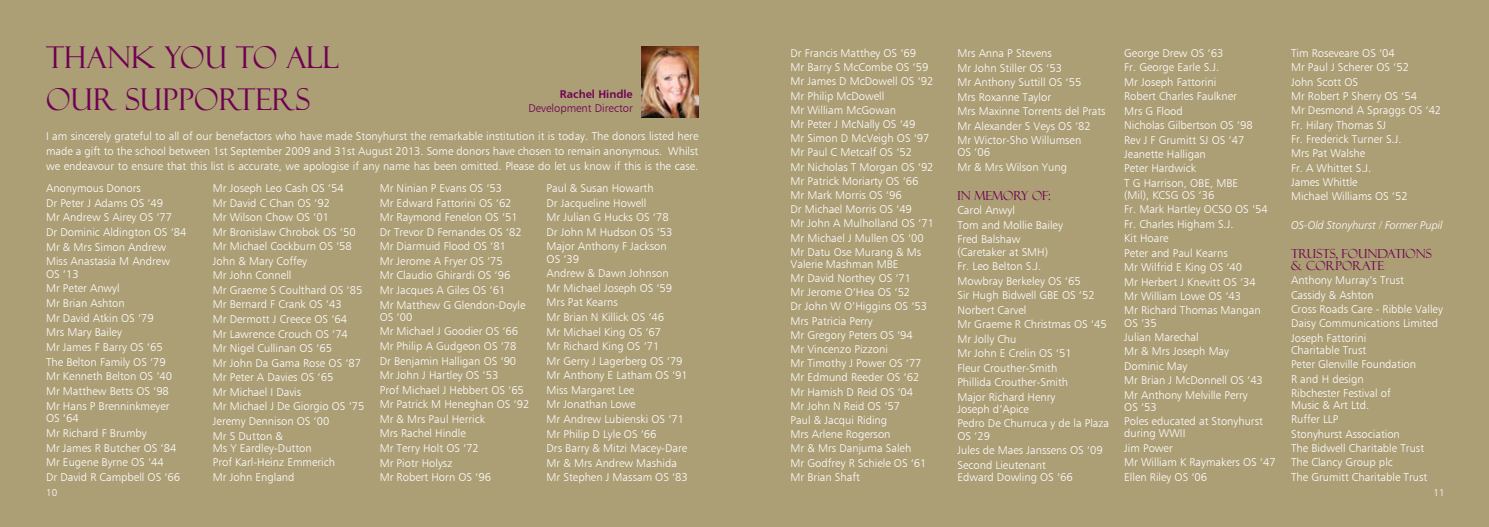
<style>
.page{position:relative;width:1489px;height:527px;background:#fff}
.page>*{position:absolute;margin:0;border:0;box-sizing:border-box;transform-origin:0 0}
.t1{font:30px/42.5px "Felix Titling";color:#700052}
.t2{font:12.5px/12px "Felix Titling";color:#700052}
.t3{font:11.25px/14.5px "Humanist 777 BT Light B";color:#fff}
.t4{font:11.25px "Humanist 777 BT Light Italic B";color:#fff;scale:.96 1}
.t5{font:11.25px "Humanist 777 BT Light B";color:#700052}
.t6{font:11.25px "Humanist 777 BT Bold B";color:#700052}
.t7{font:10px "Humanist 777 BT Light B";color:#fff}
</style>
<div class="page">
<div style="left:0;top:0;width:1488px;height:526px;background:#ac9e75"></div>
<img style="left:641px;top:46px;width:57px;height:71px">
<h1 class="t1" style="left:46px;top:36px;width:295px">THANK YOU TO ALL<br>OUR SUPPORTERS</h1>
<p class="t3" style="left:46px;top:129px;width:654px;line-height:15px;text-align:justify">I am sincerely grateful to all of our benefactors who have made Stonyhurst the remarkable institution it is today. The donors listed here made a gift to the school between 1st September 2009 and 31st August 2013. Some donors have chosen to remain anonymous. Whilst we endeavour to ensure that this list is accurate, we apologise if any name has been omitted. Please do let us know if this is the case.</p>
<p class="t6" style="left:560px;top:87px;width:74px">Rachel Hindle</p>
<p class="t5" style="left:528px;top:101px;width:106px">Development Director</p>
<p class="t3" style="left:46px;top:180px;width:142px">Anonymous Donors<br>Dr Peter J Adams OS ‘49<br>Mr Andrew S Airey OS ‘77<br>Dr Dominic Aldington OS ‘84<br>Mr &amp; Mrs Simon Andrew<br>Miss Anastasia M Andrew</p>
<p class="t3" style="left:46px;top:266px;width:127px">OS ‘13<br>Mr Peter Anwyl<br>Mr Brian Ashton<br>Mr David Atkin OS ‘79<br>Mrs Mary Bailey<br>Mr James F Barry OS ‘65<br>The Belton Family OS ‘79<br>Mr Kenneth Belton OS ‘40<br>Mr Matthew Betts OS ‘98<br>Mr Hans P Brenninkmeyer</p>
<p class="t3" style="left:46px;top:410px;width:136px">OS ‘64<br>Mr Richard F Brumby<br>Mr James R Butcher OS ‘84<br>Mr Eugene Byrne OS ‘44<br>Dr David R Campbell OS ‘66</p>
<p class="t7" style="left:46px;top:486px;width:13px">10</p>
<p class="t3" style="left:213px;top:180px;width:153px">Mr Joseph Leo Cash OS ‘54<br>Mr David C Chan OS ‘92<br>Mr Wilson Chow OS ‘01<br>Mr Bronislaw Chrobok OS ‘50<br>Mr Michael Cockburn OS ‘58<br>John &amp; Mary Coffey<br>Mr John Connell<br>Mr Graeme S Coulthard OS ‘85<br>Mr Bernard F Crank OS ‘43<br>Mr Dermott J Creece OS ‘64<br>Mr Lawrence Crouch OS ‘74<br>Mr N igel Cullinan OS ‘65<br>Mr John Da Gama Rose OS ‘87<br>Mr Peter A Davies OS ‘65<br>Mr Michael I Davis<br>Mr Michael J De Giorgio OS ‘75<br>Jeremy Dennison OS ‘00<br>Mr S Dutton &amp;</p>
<p class="t3" style="left:213px;top:440px;width:124px">Ms Y Eardley-Dutton<br>Prof Karl-Heinz Emmerich<br>Mr John England</p>
<p class="t3" style="left:380px;top:180px;width:147px">Mr Ninian P Evans OS ‘53<br>Mr Edward Fattorini OS ‘62<br>Mr Raymond Fenelon OS ’51<br>Dr Trevor D Fernandes OS ‘82<br>Mr Diarmuid Flood OS ‘81<br>Mr Jerome A Fryer OS ‘75<br>Mr Claudio Ghirardi OS ‘96<br>Mr Jacques A Giles OS ‘61<br>Mr Matthew G Glendon-Doyle</p>
<p class="t3" style="left:380px;top:309px;width:151px">OS ‘00<br>Mr Michael J Goodier OS ‘66<br>Mr Philip A Gudgeon OS ‘78<br>Dr Benjamin Halligan OS ‘90<br>Mr John J Hartley OS ‘53<br>Prof Michael J Hebbert OS ‘65<br>Mr Patrick M Heneghan OS ‘92<br>Mr &amp; Mrs Paul Herrick<br>Mrs Rachel Hindle<br>Mr Terry Holt OS ‘72<br>Mr Piotr H olysz<br>Mr Robert Horn OS ‘96</p>
<p class="t3" style="left:546px;top:181px;width:127px">Paul &amp; Susan Howarth<br>Dr Jacqueline Howell<br>Mr Julian G H ucks OS ‘78<br>Dr John M H udson OS ‘53<br>Major Anthony F Jackson</p>
<p class="t3" style="left:546px;top:251px;width:143px">OS ‘39<br>Andrew &amp; Dawn Johnson<br>Mr Michael Joseph OS ‘59<br>Mrs Pat Kearns<br>Mr Brian N Killick OS ‘46<br>Mr Michael King OS ‘67<br>Mr Richard King OS ‘71<br>Mr Gerry J Lagerberg OS ‘79<br>Mr Anthony E Latham OS ‘91<br>Miss Margaret Lee<br>Mr Jonathan Lowe<br>Mr Andrew Lubienski OS ‘71<br>Mr Philip D Lyle OS ‘66<br>Drs Barry &amp; Mitzi Macey-Dare<br>Mr &amp; Mrs Andrew Mashida<br>Mr Stephen J Massam OS ‘83</p>
<p class="t3" style="left:790px;top:46px;width:145px;line-height:14.1px">Dr Francis Matthey OS ‘69<br>Mr Barry S McCombe OS ‘59<br>Mr James D McDowell OS ‘92<br>Mr Philip McDowell<br>Mr William McGowan<br>Mr Peter J McNally OS ‘49<br>Mr Simon D McVeigh OS ‘97<br>Mr Paul C Metcalf OS ‘52<br>Mr N icholas T Morgan OS ‘92<br>Mr Patrick Moriarty OS ‘66<br>Mr Mark Morris OS ‘96<br>Dr Michael Morris OS ‘49<br>Mr John A Mulholland OS ‘71<br>Mr Michael J Mullen OS ‘00<br>Mr Datu Ose Murang &amp; Ms</p>
<p class="t3" style="left:790px;top:256px;width:138px;line-height:14.1px">Valerie Mashman MBE<br>Mr David Northey OS ‘71<br>Mr Jerome O’Hea OS ‘52<br>Dr John W O’H iggins OS ‘53<br>Mrs Patricia Perry<br>Mr Gregory Peters OS ‘94<br>Mr Vincenzo Pizzoni<br>Mr Timothy J Power OS ‘77<br>Mr Edmund Reeder OS ‘62<br>Mr Hamish D Reid OS ‘04<br>Mr John N Reid OS ‘57<br>Paul &amp; Jacqui Riding<br>Mrs Arlene Rogerson<br>Mr &amp; Mrs Danjuma Saleh<br>Mr Godfrey R Schiele OS ‘61<br>Mr Brian Shaft</p>
<p class="t3" style="left:957px;top:46px;width:150px">Mrs Anna P Stevens<br>Mr John Stiller OS ‘53<br>Mr Anthony Suttill OS ‘55<br>Mrs Roxanne Taylor<br>Mrs Maxinne Torrents del Prats<br>Mr Alexander S Veys OS ‘82<br>Mr Wictor-Sho Willumsen</p>
<p class="t3" style="left:957px;top:145px;width:111px">OS ‘06<br>Mr &amp; Mrs Wilson Yung</p>
<p class="t2" style="left:957px;top:189px;width:95px">IN MEMORY OF:</p>
<p class="t3" style="left:957px;top:203px;width:107px">Carol Anwyl<br>Tom and Mollie Bailey<br>Fred Balshaw</p>
<p class="t3" style="left:957px;top:244px;width:151px">(Caretaker at SMH)<br>Fr. Leo Belton S.J.<br>Mowbray Berkeley OS ‘65<br>Sir H ugh Bidwell GBE OS ‘52<br>Norbert Carvel<br>Mr Graeme R Christmas OS ‘45<br>Mr Jolly Chu<br>Mr John E Crelin OS ‘51<br>Fleur Crouther-Smith<br>Phillida Crouther-Smith<br>Major Richard Henry</p>
<p class="t3" style="left:957px;top:401px;width:153px">Joseph d’Apice<br>Pedro De Churruca y de la Plaza</p>
<p class="t3" style="left:957px;top:428px;width:147px">OS ‘29<br>Jules de Maes Janssens OS ‘09<br>Second Lieutenant</p>
<p class="t3" style="left:957px;top:469px;width:117px">Edward Dowling OS ‘66</p>
<p class="t3" style="left:1124px;top:46px;width:130px">George Drew OS ‘63<br>Fr. George Earle S.J.<br>Mr Joseph Fattorini<br>Robert Charles Faulkner<br>Mrs G Flood<br>N icholas Gilbertson OS ‘98<br>Rev J F Grumitt SJ OS ‘47<br>Jeanette Halligan<br>Peter Hardwick<br>T G Harrison, OBE, MBE</p>
<p class="t3" style="left:1124px;top:187px;width:145px">(Mil), KCSG OS ‘36<br>Fr. Mark Hartley OCSO OS ‘54<br>Fr. Charles Higham S.J.<br>Kit Hoare<br>Peter and Paul Kearns<br>Mr Wilfrid E King OS ‘40<br>Mr H erbert J Knevitt OS ‘34<br>Mr William Lowe OS ‘43<br>Mr Richard Thomas Mangan</p>
<p class="t3" style="left:1124px;top:315px;width:140px">OS ‘35<br>Julian Marechal<br>Mr &amp; Mrs Joseph May<br>Dominic May<br>Mr Brian J McDonnell OS ‘43<br>Mr Anthony Melville Perry</p>
<p class="t3" style="left:1124px;top:399px;width:140px">OS ‘53<br>Poles educated at Stonyhurst</p>
<p class="t3" style="left:1124px;top:425px;width:153px">during WWII<br>Jim Power<br>Mr William K Raymakers OS ‘47<br>Ellen Riley OS ‘06</p>
<p class="t3" style="left:1290px;top:45px;width:152px">Tim Roseveare OS ‘04<br>Mr Paul J Scherer OS ‘52<br>John Scott OS<br>Mr Robert P Sherry OS ‘54<br>Mr Desmond A Spraggs OS ‘42<br>Fr. Hilary Thomas SJ<br>Fr. Frederick Turner S.J.<br>Mrs Pat Walshe<br>Fr. A Whittet S.J.<br>James Whittle<br>Michael Williams OS ‘52</p>
<p class="t4" style="left:1290px;top:218px;width:159px">OS-Old Stonyhurst / Former Pupil</p>
<p class="t2" style="left:1290px;top:247px;width:142px">TRUSTS, FOUNDATIONS &amp; CORPORATE</p>
<p class="t3" style="left:1290px;top:273px;width:153px">Anthony Murray’s Trust<br>Cassidy &amp; Ashton<br>Cross Roads Care - Ribble Valley<br>Daisy Communications Limited<br>Joseph Fattorini</p>
<p class="t3" style="left:1290px;top:342px;width:126px">Charitable Trust<br>Peter Glenville Foundation<br>R and H design<br>Ribchester Festival of</p>
<p class="t3" style="left:1290px;top:397px;width:138px">Music &amp; Art Ltd.<br>Ruffer LLP<br>Stonyhurst Association<br>The Bidwell Charitable Trust<br>The Clancy Group plc<br>The Grumitt Charitable Trust</p>
<p class="t7" style="left:1433px;top:486px;width:13px">11</p>
</div>
